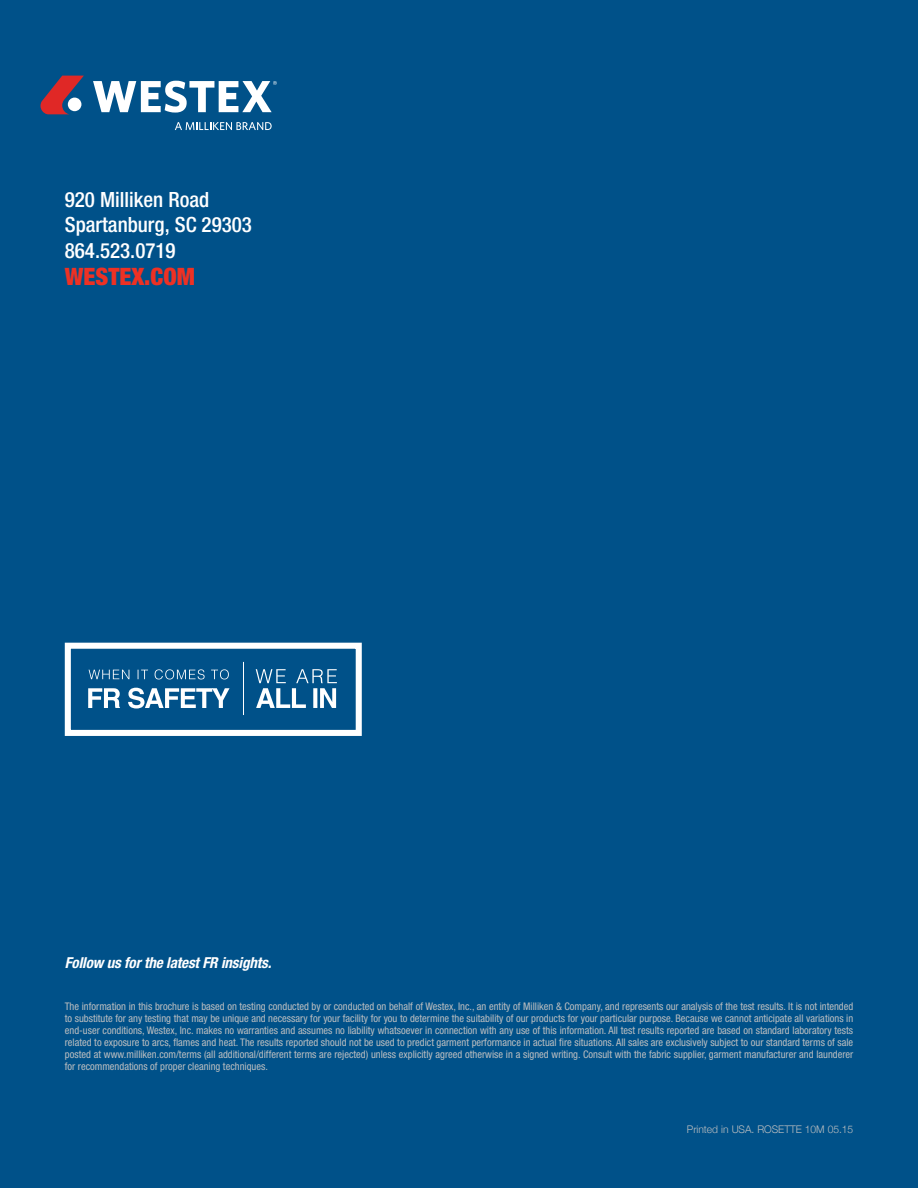
<style>
.page{position:relative;width:918px;height:1188px;background:#005189}
.page>*{position:absolute;margin:0;border:0;box-sizing:border-box;transform-origin:0 0}
.t1{font:900 condensed 24px "Helvetica Neue";color:#ee3124}
.t2{font:500 condensed 21px/25.5px "Helvetica Neue";color:#fff}
.t3{font:italic 700 condensed 15.15px "Helvetica Neue";letter-spacing:-.01em;color:#fff}
.t4{font:condensed 10.5px/12px "Helvetica Neue";color:#bcbec0;text-align:justify}
.t5{font:300 10.5px "Helvetica Neue";letter-spacing:-.005em;color:#bcbec0}
</style>
<div class="page">
<div style="left:65px;top:643px;width:297px;height:93px;border:6px solid #fff"></div>
<hr style="left:243px;top:662px;width:1px;height:53px;background:#fff">
<svg style="left:256px;top:669px;width:81px;height:39px"></svg>
<svg style="left:88px;top:688px;width:142px;height:21px"></svg>
<svg style="left:89px;top:669px;width:140px;height:10px"></svg>
<svg style="left:175px;top:122px;width:97px;height:8px"></svg>
<svg style="left:40px;top:76px;width:44px;height:38px"></svg>
<div style="left:68px;top:98px;width:13px;height:13px;background:#fff;border-radius:50%"></div>
<svg style="left:93px;top:81px;width:184px;height:32px"></svg>
<h2 class="t2" style="left:65px;top:186px;width:189px">920 Milliken Road<br>Spartanburg, SC 29303<br>864.523.0719</h2>
<h1 class="t1" style="left:65px;top:261px;width:132px">WESTEX.COM</h1>
<h3 class="t3" style="left:65px;top:954px;width:208px">Follow us for the latest FR insights.</h3>
<p class="t4" style="left:65px;top:1001px;width:790px">The information in this brochure is based on testing conducted by or conducted on behalf of Westex, Inc., an entity of Milliken &amp; Company, and represents our analysis of the test results. It is not intended to substitute for any testing that may be unique and necessary for your facility for you to determine the suitability of our products for your particular purpose. Because we cannot anticipate all variations in end-user conditions, Westex, Inc. makes no warranties and assumes no liability whatsoever in connection with any use of this information. All test results reported are based on standard laboratory tests related to exposure to arcs, flames and heat. The results reported should not be used to predict garment performance in actual fire situations. All sales are exclusively subject to our standard terms of sale posted at www.milliken.com/terms (all additional/different terms are rejected) unless explicitly agreed otherwise in a signed writing. Consult with the fabric supplier, garment manufacturer and launderer for recommendations of proper cleaning techniques.</p>
<p class="t5" style="left:687px;top:1121px;width:168px">Printed in USA. ROSETTE 10M 05.15</p>
</div>
